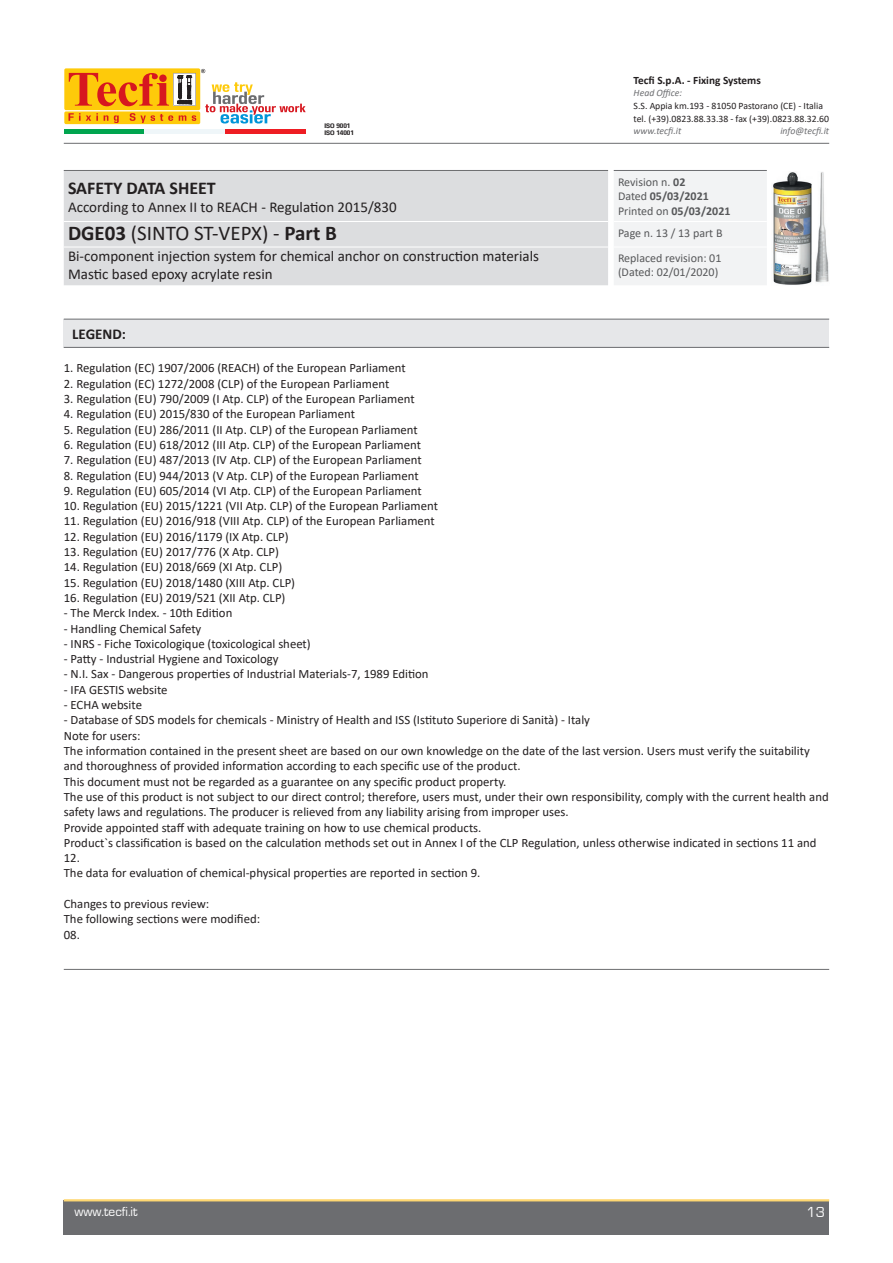
<style>
.page{position:relative;width:893px;height:1263px;background:#fff}
.page>*{position:absolute;margin:0;border:0;box-sizing:border-box;transform-origin:0 0}
.t1{font:21px "Calibri";color:#231f20}
.t2{font:700 18px "Calibri";color:#231f20}
.t3{font:15px/18px "Calibri";color:#231f20}
.t4{font:700 15px "Calibri";color:#231f20}
.t5{font:15px "Eurostile";color:#fff}
.t6{font:13.5px "Eurostile";color:#fff}
.t7{font:12.75px/15.3px "Calibri";color:#231f20}
.t8{font:12px/14.4px "Calibri";color:#57585a}
.t9{font:700 11.25px "Calibri";color:#231f20}
.t10{font:9.75px/12.8px "Calibri";color:#231f20}
.t11{font:italic 9.75px "Calibri";color:#6c6d70}
.t12{font:700 6px/7.2px "DDTW00";color:#231f20}
.s1{font-weight:700}
</style>
<div class="page">
<div style="left:64px;top:1200px;width:765px;height:34px;background:#6c6d70"></div>
<hr style="left:64px;top:1199px;width:765px;height:2px;background:#fed772">
<hr style="left:64px;top:143px;width:765px;height:1px;background:#6c6d70">
<div style="left:64px;top:68px;width:136px;height:42px;background:#feca0a;border-radius:2px"></div>
<div style="left:64px;top:111px;width:136px;height:13px;background:#feca0a;border-radius:2px"></div>
<svg style="left:68px;top:69px;width:238px;height:55px"></svg>
<hr style="left:64px;top:130px;width:81px;height:4px;background:#00a54f">
<hr style="left:145px;top:130px;width:80px;height:4px;background:#eff6f9">
<hr style="left:225px;top:130px;width:81px;height:4px;background:#ee1d23">
<div style="left:64px;top:171px;width:544px;height:114px;background:#dcdddf"></div>
<hr style="left:64px;top:170px;width:544px;height:1px;background:#6c6d70">
<hr style="left:64px;top:221px;width:544px;height:1px;background:#fff">
<hr style="left:64px;top:247px;width:544px;height:1px;background:#fff">
<img style="left:773px;top:172px;width:56px;height:113px">
<div style="left:614px;top:171px;width:153px;height:114px;background:#f2f3f4"></div>
<hr style="left:614px;top:170px;width:153px;height:1px;background:#6c6d70">
<hr style="left:614px;top:221px;width:153px;height:1px;background:#fff">
<hr style="left:614px;top:247px;width:153px;height:1px;background:#fff">
<div style="left:64px;top:319px;width:765px;height:28px;background:#e6e7e9"></div>
<hr style="left:64px;top:319px;width:765px;height:1px;background:#6c6d70">
<hr style="left:64px;top:347px;width:765px;height:1px;background:#6c6d70">
<hr style="left:64px;top:969px;width:765px;height:1px;background:#6c6d70">
<p class="t12" style="left:324px;top:122px;width:31px">ISO 9001<br>ISO 14001</p>
<h2 class="t2" style="left:68px;top:175px;width:149px">SAFETY DATA SHEET</h2>
<p class="t3" style="left:68px;top:197px;width:330px">According to Annex II to REACH - Regulation 2015/830</p>
<h1 class="t1" style="left:68px;top:219px;width:270px"><span class="s1">DGE03</span> (SINTO ST-VEPX) - <span class="s1">Part B</span></h1>
<p class="t3" style="left:68px;top:246px;width:472px">Bi-component injection system for chemical anchor on construction materials<br>Mastic based epoxy acrylate resin</p>
<p class="t9" style="left:634px;top:72px;width:129px">Tecfi S.p.A. - Fixing Systems</p>
<p class="t11" style="left:634px;top:86px;width:50px">Head Office:</p>
<p class="t10" style="left:634px;top:99px;width:197px">S.S. Appia km.193 - 81050 Pastorano (CE) - Italia tel. (+39).0823.88.33.38 - fax (+39).0823.88.32.60</p>
<p class="t11" style="left:634px;top:124px;width:49px">www.tecfi.it</p>
<p class="t11" style="left:780px;top:124px;width:50px">info@tecfi.it</p>
<p class="t8" style="left:618px;top:175px;width:114px">Revision n. <span class="s1">02<br></span>Dated <span class="s1">05/03/2021<br></span>Printed on <span class="s1">05/03/2021</span></p>
<p class="t8" style="left:618px;top:220px;width:106px;line-height:24.8px">Page n. 13 / 13 part B<br>Replaced revision: 01</p>
<p class="t8" style="left:618px;top:264px;width:102px">(Dated: 02/01/2020)</p>
<p class="t4" style="left:72px;top:323px;width:55px">LEGEND:</p>
<p class="t7" style="left:64px;top:360px;width:343px">1. Regulation (EC) 1907/2006 (REACH) of the European Parliament</p>
<p class="t7" style="left:64px;top:375px;width:327px">2. Regulation (EC) 1272/2008 (CLP) of the European Parliament</p>
<p class="t7" style="left:64px;top:391px;width:352px">3. Regulation (EU) 790/2009 (I Atp. CLP) of the European Parliament</p>
<p class="t7" style="left:64px;top:406px;width:293px">4. Regulation (EU) 2015/830 of the European Parliament</p>
<p class="t7" style="left:64px;top:421px;width:355px">5. Regulation (EU) 286/2011 (II Atp. CLP) of the European Parliament</p>
<p class="t7" style="left:64px;top:437px;width:359px">6. Regulation (EU) 618/2012 (III Atp. CLP) of the European Parliament</p>
<p class="t7" style="left:64px;top:452px;width:360px">7. Regulation (EU) 487/2013 (IV Atp. CLP) of the European Parliament</p>
<p class="t7" style="left:64px;top:467px;width:356px">8. Regulation (EU) 944/2013 (V Atp. CLP) of the European Parliament</p>
<p class="t7" style="left:64px;top:483px;width:360px">9. Regulation (EU) 605/2014 (VI Atp. CLP) of the European Parliament</p>
<p class="t7" style="left:64px;top:498px;width:376px">10. Regulation (EU) 2015/1221 (VII Atp. CLP) of the European Parliament</p>
<p class="t7" style="left:64px;top:513px;width:372px">11. Regulation (EU) 2016/918 (VIII Atp. CLP) of the European Parliament</p>
<p class="t7" style="left:64px;top:528px;width:226px">12. Regulation (EU) 2016/1179 (IX Atp. CLP)</p>
<p class="t7" style="left:64px;top:544px;width:217px">13. Regulation (EU) 2017/776 (X Atp. CLP)</p>
<p class="t7" style="left:64px;top:559px;width:220px">14. Regulation (EU) 2018/669 (XI Atp. CLP)</p>
<p class="t7" style="left:64px;top:574px;width:233px">15. Regulation (EU) 2018/1480 (XIII Atp. CLP)</p>
<p class="t7" style="left:64px;top:590px;width:223px">16. Regulation (EU) 2019/521 (XII Atp. CLP)</p>
<p class="t7" style="left:64px;top:605px;width:170px">- The Merck Index. - 10th Edition</p>
<p class="t7" style="left:64px;top:620px;width:139px">- Handling Chemical Safety</p>
<p class="t7" style="left:64px;top:636px;width:248px">- INRS - Fiche Toxicologique (toxicological sheet)</p>
<p class="t7" style="left:64px;top:651px;width:216px">- Patty - Industrial Hygiene and Toxicology</p>
<p class="t7" style="left:64px;top:666px;width:366px">- N.I. Sax - Dangerous properties of Industrial Materials-7, 1989 Edition</p>
<p class="t7" style="left:64px;top:681px;width:105px">- IFA GESTIS website</p>
<p class="t7" style="left:64px;top:697px;width:80px">- ECHA website</p>
<p class="t7" style="left:64px;top:712px;width:766px">- Database of SDS models for chemicals - Ministry of Health and ISS (Istituto Superiore di Sanità) - Italy<br>Note for users:<br>The information contained in the present sheet are based on our own knowledge on the date of the last version. Users must verify the suitability and thoroughness of provided information according to each specific use of the product.<br>This document must not be regarded as a guarantee on any specific product property.<br>The use of this product is not subject to our direct control; therefore, users must, under their own responsibility, comply with the current health and safety laws and regulations. The producer is relieved from any liability arising from improper uses.<br>Provide appointed staff with adequate training on how to use chemical products.<br>Product`s classification is based on the calculation methods set out in Annex I of the CLP Regulation, unless otherwise indicated in sections 11 and 12.<br>The data for evaluation of chemical-physical properties are reported in section 9.</p>
<p class="t7" style="left:64px;top:896px;width:198px">Changes to previous review:<br>The following sections were modified:<br>08.</p>
<p class="t6" style="left:74px;top:1205px;width:65px">www.tecfi.it</p>
<p class="t5" style="left:806px;top:1203px;width:20px">13</p>
</div>
